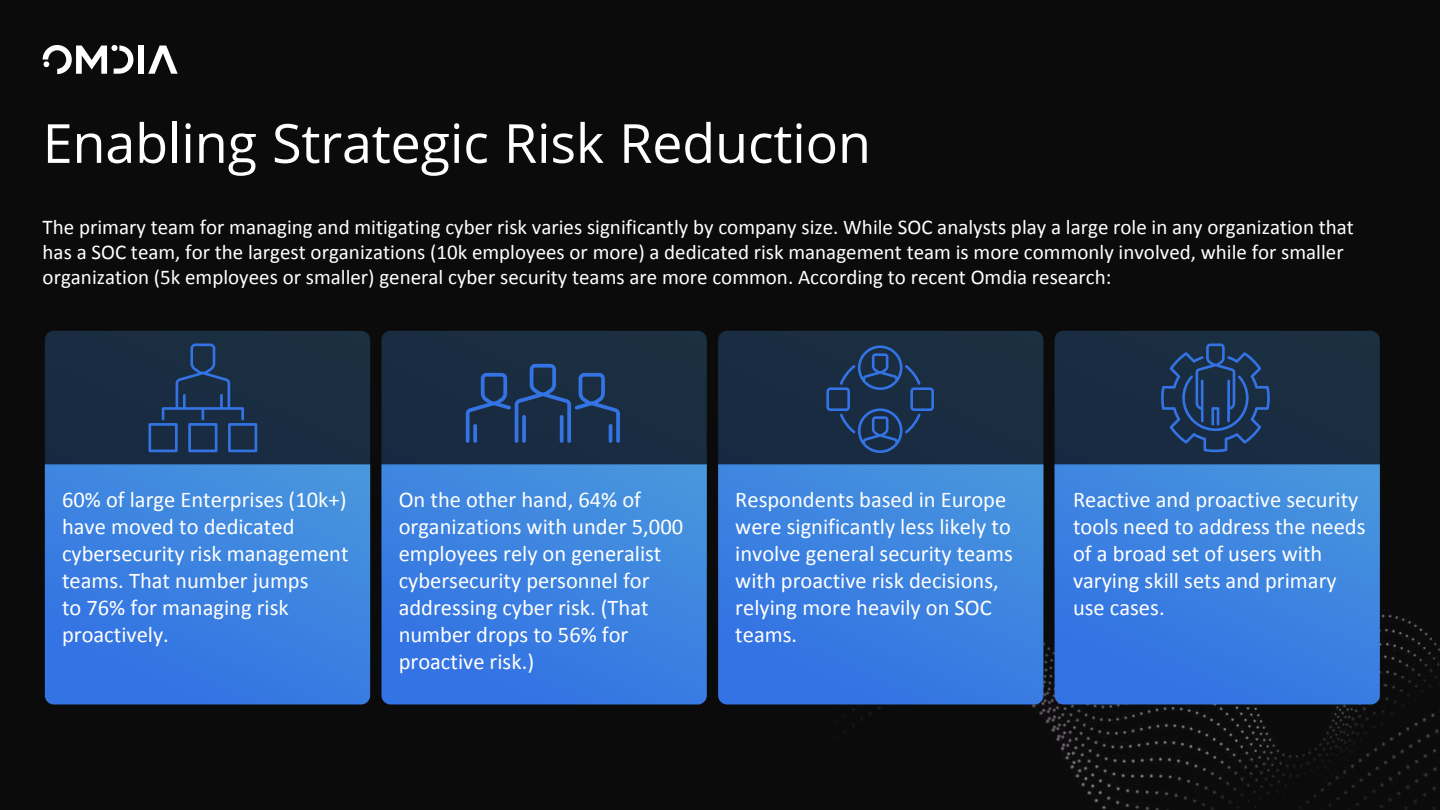
<style>
.page{position:relative;width:1440px;height:810px;background:#0b0b0b}
.page>*{position:absolute;margin:0;border:0;box-sizing:border-box;transform-origin:0 0}
.t1{font:54px "Open Sans";letter-spacing:-.005em;color:#fff}
.t2{font:22.5px/27px "Calibri";color:#fff}
.t3{font:21px/25.2px "Calibri";color:#fff}
</style>
<div class="page">
<svg style="left:148px;top:46px;width:30px;height:28px"></svg>
<div style="left:138px;top:46px;width:6px;height:28px;background:#fff"></div>
<svg style="left:43px;top:45px;width:90px;height:29px"></svg>
<div style="left:45px;top:331px;width:325px;height:244px;background:#192c41;border-radius:9px"></div>
<div style="left:381px;top:331px;width:326px;height:244px;background:#192c41;border-radius:9px"></div>
<div style="left:718px;top:331px;width:325px;height:244px;background:#192c41;border-radius:9px"></div>
<div style="left:1054px;top:331px;width:326px;height:244px;background:#192c41;border-radius:9px"></div>
<svg style="left:466px;top:364px;width:154px;height:79px"></svg>
<svg style="left:826px;top:345px;width:108px;height:108px"></svg>
<svg style="left:148px;top:343px;width:109px;height:109px"></svg>
<svg style="left:1161px;top:343px;width:109px;height:110px"></svg>
<svg style="left:381px;top:464px;width:326px;height:240px;background:#3b81df"></svg>
<svg style="left:45px;top:464px;width:325px;height:240px;background:#3b81e0"></svg>
<svg style="left:718px;top:464px;width:325px;height:240px;background:#3b81e0"></svg>
<svg style="left:1054px;top:464px;width:326px;height:240px;background:#3b81df"></svg>
<h1 class="t1" style="left:43px;top:106px;width:830px">Enabling Strategic Risk Reduction</h1>
<p class="t3" style="left:43px;top:214px;width:1313px">The primary team for managing and mitigating cyber risk varies significantly by company size. While SOC analysts play a large role in any organization that has a SOC team, for the largest organizations (10k employees or more) a dedicated risk management team is more commonly involved, while for smaller organization (5k employees or smaller) general cyber security teams are more common. According to recent Omdia research:</p>
<p class="t2" style="left:62px;top:486px;width:288px">60% of large Enterprises (10k+) have moved to dedicated cybersecurity risk management teams. That number jumps<br>to 76% for managing risk proactively.</p>
<p class="t2" style="left:735px;top:486px;width:279px">Respondents based in Europe were significantly less likely to involve general security teams with proactive risk decisions, relying more heavily on SOC teams.</p>
<p class="t2" style="left:399px;top:486px;width:286px">On the other hand, 64% of organizations with under 5,000 employees rely on generalist cybersecurity personnel for addressing cyber risk. (That number drops to 56% for proactive risk.)</p>
<p class="t2" style="left:1073px;top:486px;width:294px">Reactive and proactive security tools need to address the needs of a broad set of users with varying skill sets and primary use cases.</p>
</div>
